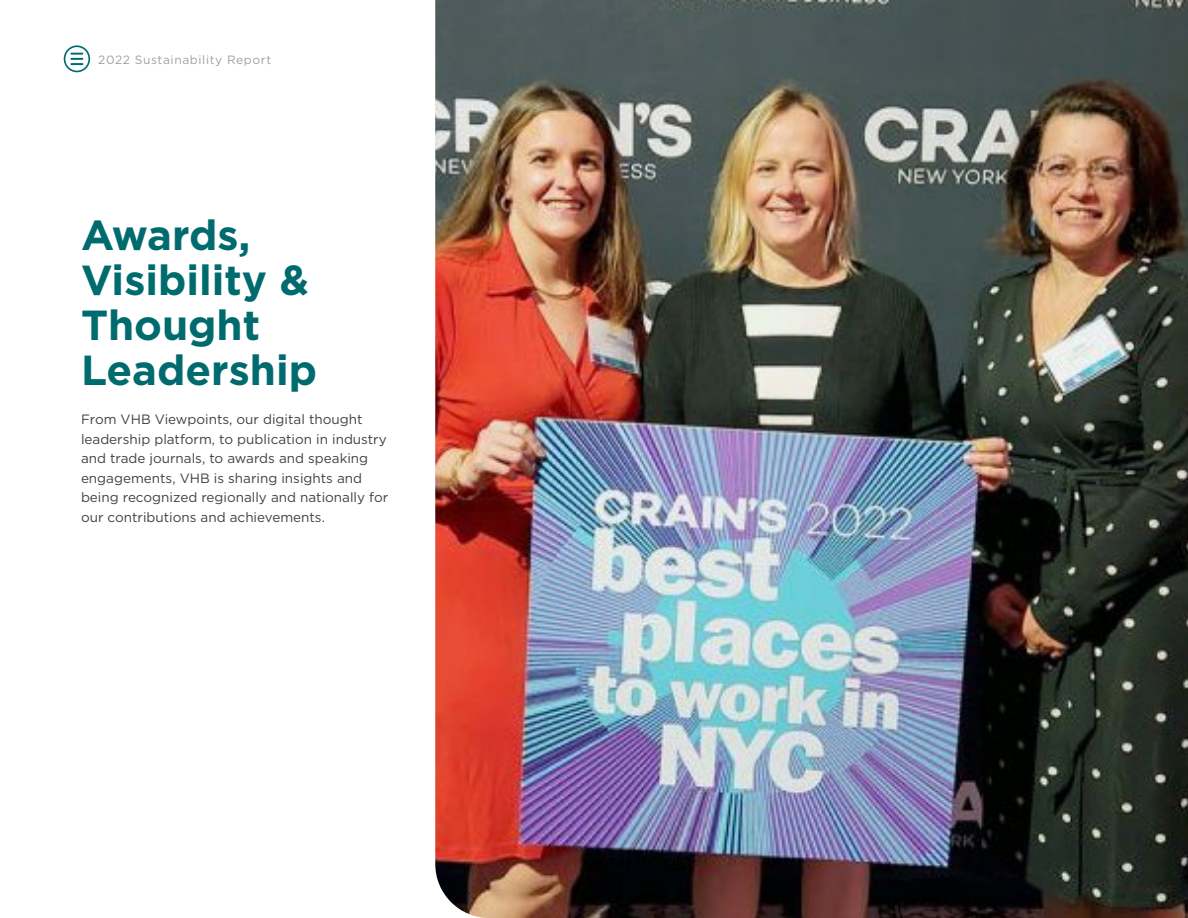
<style>
.page{position:relative;width:1188px;height:918px;background:#fff}
.page>*{position:absolute;margin:0;border:0;box-sizing:border-box;transform-origin:0 0}
.t1{font:700 42px/45px "Gotham";color:#006b6e}
.t2{font:13.5px/19.5px "Gotham";color:#414042}
.t3{font:12px "Gotham";letter-spacing:.05em;color:#a0a0a1}
</style>
<div class="page">
<svg style="left:71px;top:53px;width:11px;height:12px"></svg>
<div style="left:64px;top:45px;width:26px;height:27px;border:2px solid #006b6e;border-radius:50%"></div>
<img style="left:435px;top:0;width:753px;height:918px">
<p class="t3" style="left:98px;top:52px;width:174px">2022 Sustainability Report</p>
<h1 class="t1" style="left:81px;top:212px;width:238px">Awards,<br>Visibility &amp;<br>Thought<br>Leadership</h1>
<p class="t2" style="left:81px;top:410px;width:309px">From VHB Viewpoints, our digital thought leadership platform, to publication in industry and trade journals, to awards and speaking engagements, VHB is sharing insights and being recognized regionally and nationally for our contributions and achievements.</p>
</div>
